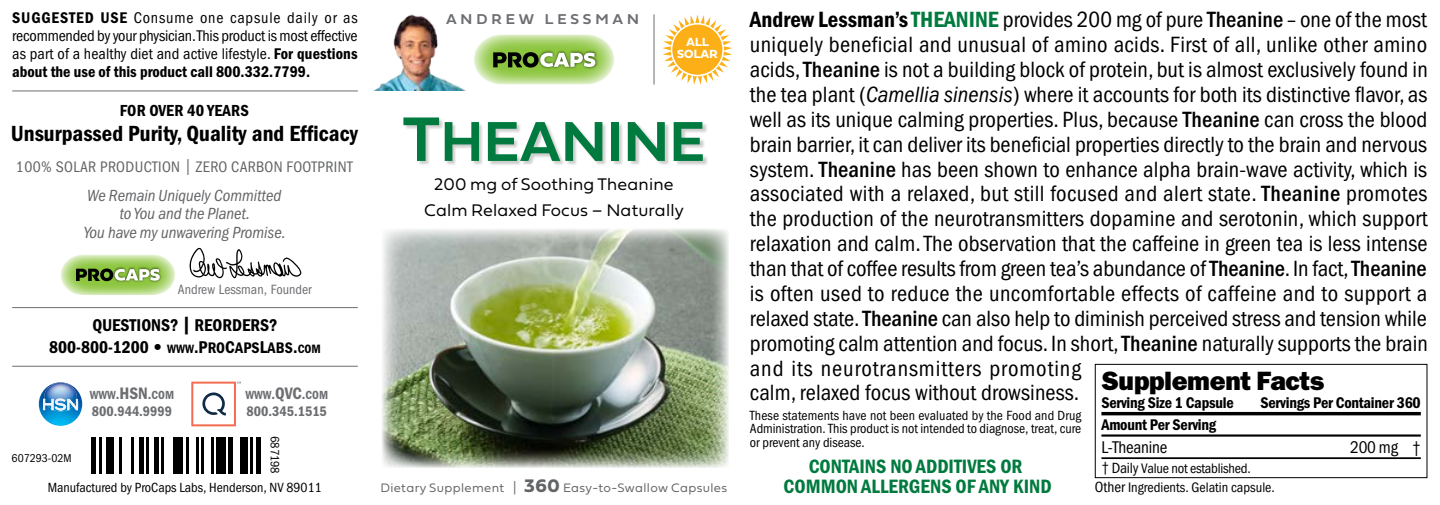
<style>
.page{position:relative;width:1440px;height:505px;background:#fff}
.page>*{position:absolute;margin:0;border:0;box-sizing:border-box;transform-origin:0 0}
.t1{font:58.5px "Fieldwork Geo Demibold";letter-spacing:.01em;color:#007a3e}
.t2{font:800 26.5px "Franklin Gothic";letter-spacing:-.015em;color:#000}
.t3{font:condensed 22.75px/24.8px "Franklin Gothic";letter-spacing:.005em;color:#000}
.t4{font:600 condensed 22.75px "Franklin Gothic";color:#000}
.t5{font:600 condensed 20px/20px "Franklin Gothic";color:#007a3e;text-align:center}
.t6{font:600 condensed 17.75px/22.2px "Franklin Gothic";color:#000;text-align:center}
.t7{font:17.5px/25.2px "Fieldwork Geo Light";letter-spacing:.01em;color:#000;text-align:center}
.t8{font:condensed 17.5px "Franklin Gothic";letter-spacing:-.015em;color:#000}
.t9{font:italic condensed 16.75px/18.8px "Franklin Gothic";color:#636466;text-align:center}
.t10{font:600 condensed 16.5px "Franklin Gothic";letter-spacing:.01em;color:#000}
.t11{font:condensed 16px/17.8px "Franklin Gothic";letter-spacing:.01em;color:#000;text-align:justify}
.t12{font:600 condensed 16px "Franklin Gothic";letter-spacing:-.015em;color:#000}
.t13{font:16px "ITC Franklin Gothic Std Dm Cd";color:#000}
.t14{font:condensed 15.75px "Franklin Gothic";letter-spacing:.025em;color:#636466}
.t15{font:14.75px "Fieldwork Geo Demibold";letter-spacing:.25em;color:#6d6e71}
.t16{font:condensed 14.25px/19.2px "Franklin Gothic";color:#000}
.t17{font:14.25px "Franklin Gothic Demi Cnd SC850";color:#6d6e71}
.t18{font:condensed 13.75px/13.8px "Franklin Gothic";color:#000;text-align:justify}
.t19{font:condensed 13.75px "Franklin Gothic";color:#6d6e71}
.t20{font:12.75px "Fieldwork Geo Light";letter-spacing:.03em;color:#636466}
.t21{font:condensed 12.5px "Franklin Gothic";letter-spacing:-.015em;color:#000}
.t22{font:12.25px "Franklin Gothic Demi Cnd SC850";color:#6d6e71}
.t23{font:700 12.25px/12.2px "Fieldwork Hum";letter-spacing:.01em;color:#fff;text-align:center}
.t24{font:condensed 11.75px "Franklin Gothic";color:#000}
.s1{font-weight:600}
.s2{font-family:"ITC Franklin Gothic Std Dm Cd";font-stretch:normal}
.s3{font-weight:800;font-stretch:normal}
.s4{font-family:"Franklin Gothic Demi Cnd SC850";font-weight:400;font-stretch:normal;font-size:12.5px}
.s5{font-family:"Franklin Gothic Demi Cnd SC850";font-weight:400;font-stretch:normal}
.s6{font-family:"Franklin Gothic Demi Cnd SC850";font-weight:400;font-stretch:normal;font-size:15.75px}
.s7{font-size:14.25px}
.s8{font-size:17.25px}
.s9{font-size:65.5px}
.s10{font-family:"Fieldwork Geo Bold";font-size:19px}
.s11{font-family:"Franklin Gothic Demi Cnd SC850";font-stretch:normal;color:#007a3e}
.s12{font-weight:500}
.s13{font-style:italic}
.s14{font-size:15.25px}
</style>
<div class="page">
<svg style="left:1101px;top:411px;width:320px;height:4px"></svg>
<hr style="left:1101px;top:434px;width:320px;height:2px;background:#000">
<hr style="left:1101px;top:456px;width:320px;height:2px;background:#000">
<div style="left:1095px;top:363px;width:332px;height:114px;border:1px solid #000"></div>
<svg style="left:61px;top:254px;width:114px;height:41px;background:#abcb81"></svg>
<img style="left:189px;top:247px;width:113px;height:31px">
<svg style="left:191px;top:381px;width:50px;height:45px"></svg>
<hr style="left:12px;top:90px;width:346px;height:1px;background:#6d6e71">
<hr style="left:12px;top:307px;width:346px;height:1px;background:#6d6e71">
<img style="left:39px;top:410px;width:43px;height:15px">
<img style="left:47px;top:410px;width:28px;height:1px">
<svg style="left:39px;top:382px;width:43px;height:28px"></svg>
<hr style="left:12px;top:365px;width:346px;height:1px;background:#6d6e71">
<div style="left:91px;top:436px;width:5px;height:36px;background:#000"></div>
<hr style="left:99px;top:436px;width:2px;height:36px;background:#000">
<div style="left:106px;top:436px;width:8px;height:36px;background:#000"></div>
<hr style="left:119px;top:436px;width:2px;height:36px;background:#000">
<hr style="left:131px;top:436px;width:3px;height:36px;background:#000">
<div style="left:139px;top:436px;width:5px;height:36px;background:#000"></div>
<hr style="left:146px;top:436px;width:3px;height:36px;background:#000">
<div style="left:154px;top:436px;width:5px;height:36px;background:#000"></div>
<hr style="left:161px;top:436px;width:3px;height:36px;background:#000">
<div style="left:173px;top:436px;width:10px;height:36px;background:#000"></div>
<hr style="left:186px;top:436px;width:2px;height:36px;background:#000">
<hr style="left:196px;top:436px;width:2px;height:36px;background:#000">
<hr style="left:201px;top:436px;width:2px;height:36px;background:#000">
<hr style="left:211px;top:436px;width:2px;height:36px;background:#000">
<div style="left:216px;top:436px;width:10px;height:36px;background:#000"></div>
<div style="left:228px;top:436px;width:5px;height:36px;background:#000"></div>
<div style="left:241px;top:436px;width:7px;height:36px;background:#000"></div>
<hr style="left:251px;top:436px;width:2px;height:36px;background:#000">
<div style="left:256px;top:436px;width:5px;height:36px;background:#000"></div>
<img style="left:382px;top:229px;width:347px;height:237px">
<svg style="left:662px;top:14px;width:70px;height:71px"></svg>
<div style="left:671px;top:23px;width:53px;height:53px;border:2px solid #fff;border-radius:50%"></div>
<svg style="left:474px;top:35px;width:140px;height:49px;background:#a9c97d"></svg>
<img style="left:374px;top:14px;width:91px;height:76px">
<hr style="left:654px;top:14px;width:1px;height:70px;background:#6d6e71">
<div style="left:403px;top:119px;width:305px;height:48px;background:#000;opacity:.2"></div>
<p class="t11" style="left:12px;top:9px;width:347px"><span class="s1">SUGGESTED USE</span> Consume one capsule daily or as recommended by your physician. This product is most effective as part of a healthy diet and active lifestyle. <span class="s2">For questions</span></p>
<p class="t13" style="left:12px;top:62px;width:299px">about the use of this product call 800.332.7799.</p>
<p class="t10" style="left:120px;top:101px;width:131px">FOR OVER 40 YEARS</p>
<p class="t4" style="left:11px;top:120px;width:349px">Unsurpassed Purity, Quality and Efficacy</p>
<p class="t14" style="left:16px;top:158px;width:338px">100% SOLAR PRODUCTION | ZERO CARBON FOOTPRINT</p>
<p class="t9" style="left:84px;top:186px;width:204px">We Remain Uniquely Committed to You and the Planet.<br>You have my unwavering Promise.</p>
<p class="t19" style="left:178px;top:281px;width:135px">Andrew Lessman, Founder</p>
<p class="t6" style="left:49px;top:313px;width:273px">QUESTIONS? | REORDERS?<br>800-800-1200 <span class="s3">•</span> <span class="s4">WWW</span><span class="s5">.P</span><span class="s6">RO</span><span class="s5">C</span><span class="s6">APS</span><span class="s5">L</span><span class="s6">ABS</span><span class="s5">.</span><span class="s4">COM</span></p>
<p class="t22" style="left:90px;top:388px;width:86px">WWW<span class="s7">.</span><span class="s8">HSN</span><span class="s7">.</span>COM</p>
<p class="t17" style="left:92px;top:402px;width:82px">800.944.9999</p>
<p class="t21" style="left:282px;top:435px;width:39px;rotate:90deg">687198</p>
<p class="t22" style="left:245px;top:388px;width:84px">WWW<span class="s7">.</span><span class="s8">QVC</span><span class="s7">.</span>COM</p>
<p class="t17" style="left:247px;top:402px;width:82px">800.345.1515</p>
<p class="t24" style="left:12px;top:450px;width:61px">607293-02M</p>
<p class="t18" style="left:48px;top:480px;width:276px">Manufactured by ProCaps Labs, Henderson, NV 89011</p>
<p class="t15" style="left:446px;top:8px;width:194px">ANDREW LESSMAN</p>
<p class="t23" style="left:677px;top:35px;width:43px">ALL<br>SOLAR</p>
<h1 class="t1" style="left:403px;top:95px;width:304px"><span class="s9">T</span>HEANINE</h1>
<p class="t7" style="left:424px;top:171px;width:261px">200 mg of Soothing Theanine<br>Calm Relaxed Focus – Naturally</p>
<p class="t20" style="left:380px;top:477px;width:348px">Dietary Supplement | <span class="s10">360</span> Easy-to-Swallow Capsules</p>
<p class="t3" style="left:750px;top:8px;width:680px"><span class="s1">Andrew Lessman’s</span> <span class="s11">THEANINE</span> provides 200 mg of pure <span class="s12">Theanine</span> – one of the most uniquely beneficial and unusual of amino acids. First of all, unlike other amino acids, <span class="s12">Theanine</span> is not a building block of protein, but is almost exclusively found in the tea plant (<span class="s13">Camellia sinensis</span>) where it accounts for both its distinctive flavor, as well as its unique calming properties. Plus, because <span class="s12">Theanine</span> can cross the blood brain barrier, it can deliver its beneficial properties directly to the brain and nervous system. <span class="s12">Theanine</span> has been shown to enhance alpha brain-wave activity, which is associated with a relaxed, but still focused and alert state. <span class="s12">Theanine</span> promotes the production of the neurotransmitters dopamine and serotonin, which support relaxation and calm. The observation that the caffeine in green tea is less intense than that of coffee results from green tea’s abundance of <span class="s12">Theanine</span>. In fact, <span class="s12">Theanine </span>is often used to reduce the uncomfortable effects of caffeine and to support a relaxed state. <span class="s12">Theanine</span> can also help to diminish perceived stress and tension while promoting calm attention and focus. In short, <span class="s12">Theanine</span> naturally supports the brain and its neurotransmitters promoting<br>calm, relaxed focus without drowsiness.</p>
<p class="t18" style="left:750px;top:407px;width:333px">These statements have not been evaluated by the Food and Drug Administration. This product is not intended to diagnose, treat, cure or prevent any disease.</p>
<p class="t5" style="left:784px;top:455px;width:270px">CONTAINS NO ADDITIVES OR<br>COMMON ALLERGENS OF ANY KIND</p>
<p class="t2" style="left:1101px;top:364px;width:224px">Supplement Facts</p>
<p class="t12" style="left:1101px;top:392px;width:134px">Serving Size 1 Capsule</p>
<p class="t12" style="left:1261px;top:392px;width:162px">Servings Per Container 360</p>
<p class="t12" style="left:1101px;top:415px;width:116px">Amount Per Serving</p>
<p class="t8" style="left:1101px;top:436px;width:67px">L-Theanine</p>
<p class="t8" style="left:1350px;top:436px;width:72px">200 mg †</p>
<p class="t16" style="left:1095px;top:458px;width:182px;text-indent:7px"><span class="s14">† Daily</span> Value not established.<br><span class="s14">Other</span> Ingredients. Gelatin capsule.</p>
</div>
